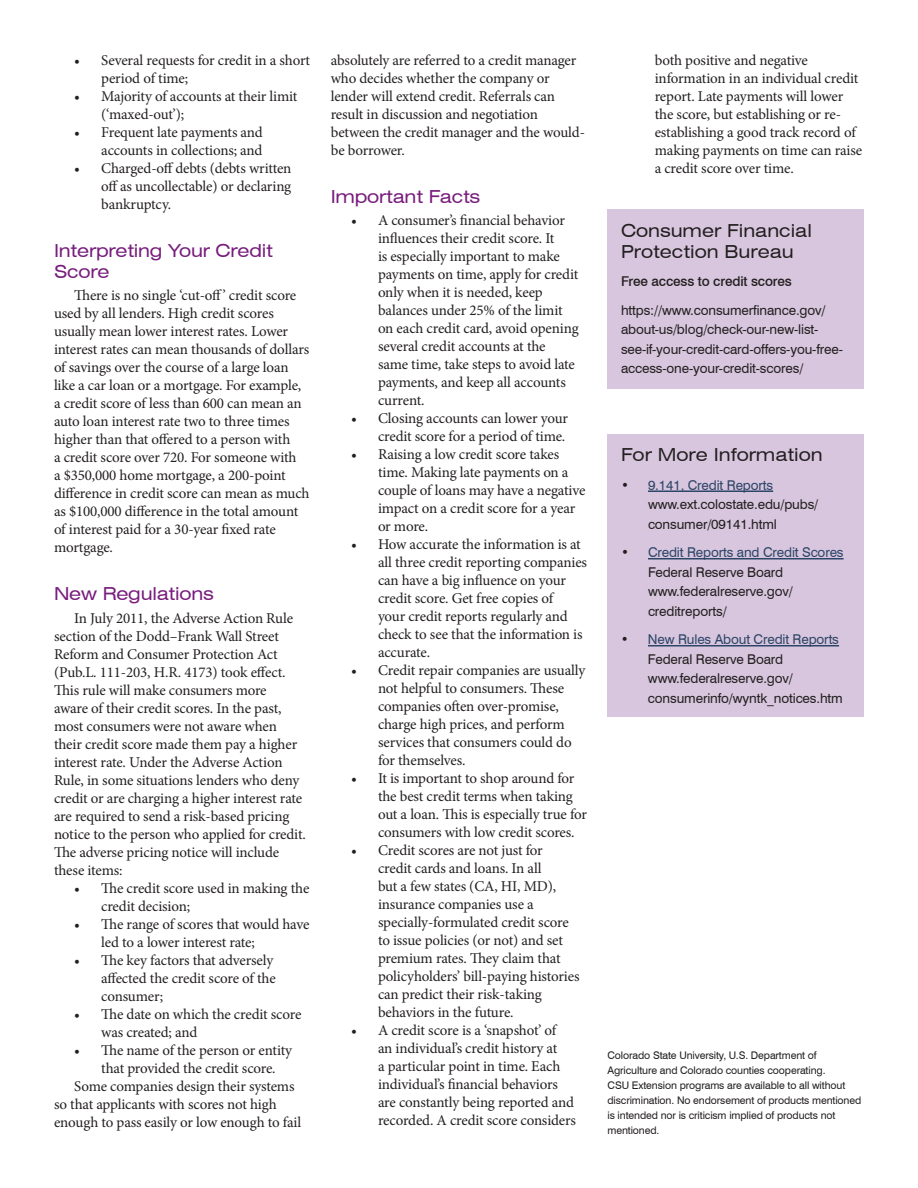
<style>
.page{position:relative;width:918px;height:1188px;background:#fff}
.page>*{position:absolute;margin:0;border:0;box-sizing:border-box;transform-origin:0 0}
.subhead_1{font:expanded 18px/21px "Swiss 721 BT";letter-spacing:-.01em;color:#781d7d}
.Sidebar_subhead{font:expanded 18px/21px "Swiss 721 BT";color:#231f20}
.body{font:15px/18px "Minion Pro";letter-spacing:-.01em;color:#231f20}
.Sidebar_text{font:13.5px/19.5px "Swiss 721 BT";letter-spacing:-.01em;color:#231f20}
.t1{font:13.5px "Swiss 721 BT";letter-spacing:-.01em;color:#2d4568}
.Sidebar_text-2{font:500 13.5px "Swiss 721 BT";letter-spacing:-.01em;color:#231f20}
.furtherance_clause{font:10.5px/15px "Swiss 721 BT";letter-spacing:-.01em;color:#231f20}
.s1{color:#231f20}
</style>
<div class="page">
<div style="left:608px;top:434px;width:256px;height:283px;background:#d7c6dd"></div>
<hr style="left:648px;top:490px;width:125px;height:2px;background:#2d4568">
<hr style="left:648px;top:558px;width:196px;height:1px;background:#2d4568">
<hr style="left:648px;top:645px;width:191px;height:1px;background:#2d4568">
<div style="left:608px;top:210px;width:256px;height:179px;background:#d7c6dd"></div>
<p class="body" style="left:101px;top:51px;width:210px;text-indent:-27px">• Several requests for credit in a short period of time;</p>
<p class="body" style="left:101px;top:87px;width:198px;text-indent:-27px">• Majority of accounts at their limit (‘maxed-out’);</p>
<p class="body" style="left:74px;top:123px;width:190px;text-align:right">• Frequent late payments and accounts in collections; and</p>
<p class="body" style="left:101px;top:159px;width:192px;text-align:justify;text-indent:-27px">• Charged-off debts (debts written off as uncollectable) or declaring bankruptcy.</p>
<p class="subhead_1" style="left:54px;top:240px;width:220px">Interpreting Your Credit<br>Score</p>
<p class="body" style="left:54px;top:287px;width:257px;text-indent:20px">There is no single ‘cut-off’ credit score used by all lenders. High credit scores usually mean lower interest rates. Lower interest rates can mean thousands of dollars of savings over the course of a large loan like a car loan or a mortgage. For example, a credit score of less than 600 can mean an auto loan interest rate two to three times higher than that offered to a person with<br>a credit score over 720. For someone with<br>a $350,000 home mortgage, a 200-point difference in credit score can mean as much as $100,000 difference in the total amount of interest paid for a 30-year fixed rate mortgage.</p>
<p class="subhead_1" style="left:54px;top:583px;width:161px">New Regulations</p>
<p class="body" style="left:54px;top:609px;width:253px;text-indent:20px">In July 2011, the Adverse Action Rule section of the Dodd–Frank Wall Street Reform and Consumer Protection Act (Pub.L. 111-203, H.R. 4173) took effect.<br>This rule will make consumers more<br>aware of their credit scores. In the past, most consumers were not aware when their credit score made them pay a higher interest rate. Under the Adverse Action Rule, in some situations lenders who deny credit or are charging a higher interest rate are required to send a risk-based pricing notice to the person who applied for credit.<br>The adverse pricing notice will include these items:</p>
<p class="body" style="left:101px;top:879px;width:210px;text-indent:-27px">• The credit score used in making the credit decision;</p>
<p class="body" style="left:101px;top:915px;width:210px;text-indent:-27px">• The range of scores that would have led to a lower interest rate;</p>
<p class="body" style="left:101px;top:951px;width:176px;text-indent:-27px">• The key factors that adversely affected the credit score of the consumer;</p>
<p class="body" style="left:101px;top:1005px;width:202px;text-indent:-27px">• The date on which the credit score was created; and</p>
<p class="body" style="left:101px;top:1041px;width:192px;text-indent:-27px">• The name of the person or entity that provided the credit score.</p>
<p class="body" style="left:54px;top:1077px;width:249px;text-indent:20px">Some companies design their systems so that applicants with scores not high enough to pass easily or low enough to fail</p>
<p class="body" style="left:331px;top:51px;width:256px">absolutely are referred to a credit manager who decides whether the company or lender will extend credit. Referrals can result in discussion and negotiation between the credit manager and the would&shy;be borrower.</p>
<p class="subhead_1" style="left:331px;top:186px;width:151px">Important Facts</p>
<p class="body" style="left:378px;top:212px;width:202px;text-indent:-27px">• A consumer’s financial behavior influences their credit score. It<br>is especially important to make payments on time, apply for credit only when it is needed, keep balances under 25% of the limit on each credit card, avoid opening several credit accounts at the same time, take steps to avoid late payments, and keep all accounts current.</p>
<p class="body" style="left:351px;top:410px;width:219px;text-align:right">• Closing accounts can lower your credit score for a period of time.</p>
<p class="body" style="left:378px;top:446px;width:209px;text-indent:-27px">• Raising a low credit score takes time. Making late payments on a couple of loans may have a negative impact on a credit score for a year or more.</p>
<p class="body" style="left:378px;top:536px;width:211px;text-indent:-27px">• How accurate the information is at all three credit reporting companies can have a big influence on your credit score. Get free copies of<br>your credit reports regularly and check to see that the information is accurate.</p>
<p class="body" style="left:378px;top:662px;width:209px;text-indent:-27px">• Credit repair companies are usually not helpful to consumers. These companies often over-promise, charge high prices, and perform services that consumers could do for themselves.</p>
<p class="body" style="left:378px;top:770px;width:211px;text-indent:-27px">• It is important to shop around for the best credit terms when taking out a loan. This is especially true for consumers with low credit scores.</p>
<p class="body" style="left:378px;top:842px;width:203px;text-indent:-27px">• Credit scores are not just for credit cards and loans. In all<br>but a few states (CA, HI, MD), insurance companies use a specially-formulated credit score to issue policies (or not) and set premium rates. They claim that policyholders’ bill-paying histories can predict their risk-taking behaviors in the future.</p>
<p class="body" style="left:378px;top:1022px;width:200px;text-indent:-27px">• A credit score is a ‘snapshot’ of<br>an individual’s credit history at<br>a particular point in time. Each individual’s financial behaviors are constantly being reported and recorded. A credit score considers</p>
<p class="body" style="left:655px;top:51px;width:209px">both positive and negative information in an individual credit report. Late payments will lower the score, but establishing or re&shy;establishing a good track record of making payments on time can raise a credit score over time.</p>
<p class="Sidebar_subhead" style="left:621px;top:220px;width:192px">Consumer Financial<br>Protection Bureau</p>
<p class="Sidebar_text-2" style="left:621px;top:273px;width:172px">Free access to credit scores</p>
<p class="Sidebar_text" style="left:621px;top:300px;width:223px">https://www.consumerfinance.gov/ about-us/blog/check-our-new-list&shy;see-if-your-credit-card-offers-you-free&shy;access-one-your-credit-scores/</p>
<p class="Sidebar_subhead" style="left:621px;top:444px;width:203px">For More Information</p>
<p class="t1" style="left:621px;top:477px;width:154px"><span class="s1">•</span> 9.141, Credit Reports</p>
<p class="Sidebar_text" style="left:648px;top:495px;width:172px">www.ext.colostate.edu/pubs/ consumer/09141.html</p>
<p class="t1" style="left:621px;top:544px;width:224px"><span class="s1">•</span> Credit Reports and Credit Scores</p>
<p class="Sidebar_text" style="left:648px;top:562px;width:137px">Federal Reserve Board</p>
<p class="Sidebar_text" style="left:648px;top:582px;width:147px">www.federalreserve.gov/ creditreports/</p>
<p class="t1" style="left:621px;top:631px;width:220px"><span class="s1">•</span> New Rules About Credit Reports</p>
<p class="Sidebar_text" style="left:648px;top:649px;width:137px">Federal Reserve Board</p>
<p class="Sidebar_text" style="left:648px;top:669px;width:196px">www.federalreserve.gov/ consumerinfo/wyntk_notices.htm</p>
<p class="furtherance_clause" style="left:608px;top:1048px;width:255px">Colorado State University, U.S. Department of Agriculture and Colorado counties cooperating.<br>CSU Extension programs are available to all without discrimination. No endorsement of products mentioned is intended nor is criticism implied of products not mentioned.</p>
</div>
